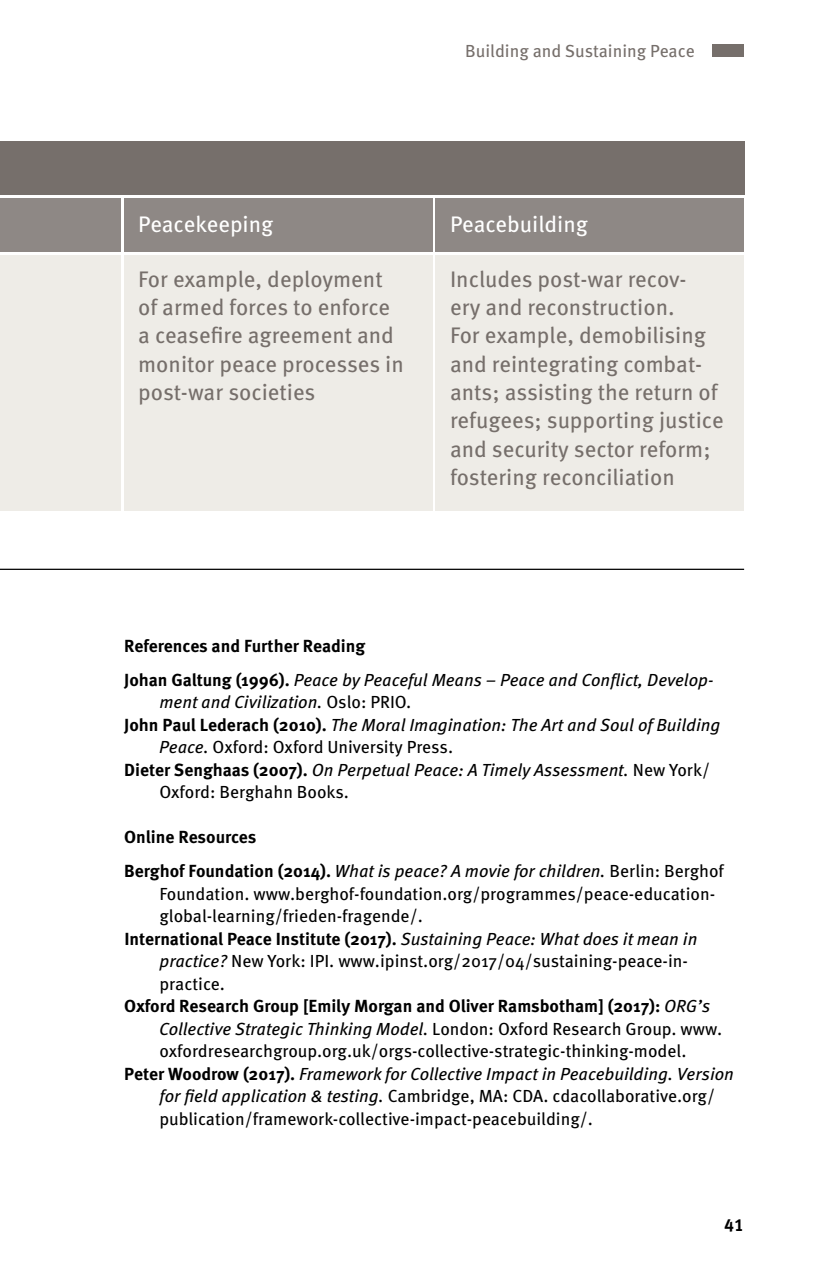
<style>
.page{position:relative;width:815px;height:1276px;background:#fff}
.page>*{position:absolute;margin:0;border:0;box-sizing:border-box;transform-origin:0 0}
._04_Imprint_Literatu{font:22.5px/28.2px "Meta Pro";color:#766f6b}
._02_Copy_Infobox_9p{font:22.5px "Meta Pro";color:#fff}
._04_Literatur____no{font:17.5px/22.5px "Meta Pro";color:#000}
._04_Literatur{font:italic 17.5px/22.5px "Meta Pro";color:#000}
._04_Literatur_HEAD{font:700 17.5px "Meta Pro";color:#000}
._03_Running_title_LE{font:17.5px "Meta Pro";color:#766f6b}
.s1{font-weight:700;font-style:normal}
.s2{font-style:normal}
.s3{font-weight:700}
.s4{font-style:italic}
</style>
<div class="page">
<div style="left:0;top:198px;width:120px;height:54px;background:#8e8885"></div>
<div style="left:0;top:142px;width:744px;height:53px;background:#766f6b"></div>
<hr style="left:0;top:569px;width:744px;height:1px;background:#000">
<div style="left:0;top:255px;width:120px;height:255px;background:#eeece7"></div>
<div style="left:124px;top:198px;width:308px;height:54px;background:#8e8885"></div>
<div style="left:436px;top:198px;width:308px;height:54px;background:#8e8885"></div>
<div style="left:124px;top:255px;width:308px;height:255px;background:#eeece7"></div>
<div style="left:436px;top:255px;width:308px;height:255px;background:#eeece7"></div>
<div style="left:712px;top:44px;width:32px;height:13px;background:#766f6b"></div>
<p class="_03_Running_title_LE" style="left:465px;top:37px;width:231px">Building and Sustaining Peace</p>
<p class="_02_Copy_Infobox_9p" style="left:138px;top:207px;width:137px">Peacekeeping</p>
<p class="_02_Copy_Infobox_9p" style="left:450px;top:207px;width:139px">Peacebuilding</p>
<p class="_04_Imprint_Literatu" style="left:138px;top:263px;width:267px">For example, deployment of armed forces to enforce a ceasefire agreement and monitor peace processes in post-war societies</p>
<p class="_04_Imprint_Literatu" style="left:450px;top:263px;width:275px">Includes post-war recov-<br>ery and reconstruction.<br>For example, demobilising and reintegrating combat&shy;ants; assisting the return of refugees; supporting justice and security sector reform; fostering reconciliation</p>
<p class="_04_Literatur_HEAD" style="left:124px;top:632px;width:243px">References and Further Reading</p>
<p class="_04_Literatur" style="left:159px;top:667px;width:556px;text-indent:-35px"><span class="s1">Johan Galtung (1996).</span> Peace by Peaceful Means – Peace and Conflict, Develop&shy;ment and Civilization. <span class="s2">Oslo: PRIO.</span></p>
<p class="_04_Literatur" style="left:159px;top:712px;width:563px;text-indent:-35px"><span class="s1">John Paul Lederach (2010).</span> The Moral Imagination: The Art and Soul of Building<br>Peace. <span class="s2">Oxford: Oxford University Press.</span></p>
<p class="_04_Literatur" style="left:159px;top:757px;width:552px;text-indent:-35px"><span class="s1">Dieter Senghaas (2007).</span> On Perpetual Peace: A Timely Assessment. <span class="s2">New York/<br>Oxford: Berghahn Books.</span></p>
<p class="_04_Literatur_HEAD" style="left:124px;top:823px;width:134px">Online Resources</p>
<p class="_04_Literatur____no" style="left:159px;top:858px;width:566px;text-indent:-35px"><span class="s3">Berghof Foundation (2014).</span> <span class="s4">What is peace? A movie for children.</span> Berlin: Berghof<br>Foundation. www.berghof-foundation.org/programmes/peace-education&shy;global-learning/frieden-fragende/.</p>
<p class="_04_Literatur____no" style="left:159px;top:926px;width:540px;text-indent:-35px"><span class="s3">International Peace Institute (2017).</span> <span class="s4">Sustaining Peace: What does it mean in practice?</span> New York: IPI. www.ipinst.org/2017/04/sustaining-peace-in&shy;practice.</p>
<p class="_04_Literatur____no" style="left:159px;top:993px;width:565px;text-indent:-35px"><span class="s3">Oxford Research Group [Emily Morgan and Oliver Ramsbotham] (2017):</span> <span class="s4">ORG’s<br>Collective Strategic Thinking Model.</span> London: Oxford Research Group. www. oxfordresearchgroup.org.uk/orgs-collective-strategic-thinking-model.</p>
<p class="_04_Literatur____no" style="left:159px;top:1061px;width:576px;text-indent:-35px"><span class="s3">Peter Woodrow (2017).</span> <span class="s4">Framework for Collective Impact in Peacebuilding. Version for field application &amp; testing.</span> Cambridge, MA: CDA. cdacollaborative.org/ publication/framework-collective-impact-peacebuilding/.</p>
<p class="_04_Literatur_HEAD" style="left:724px;top:1211px;width:21px">41</p>
</div>
